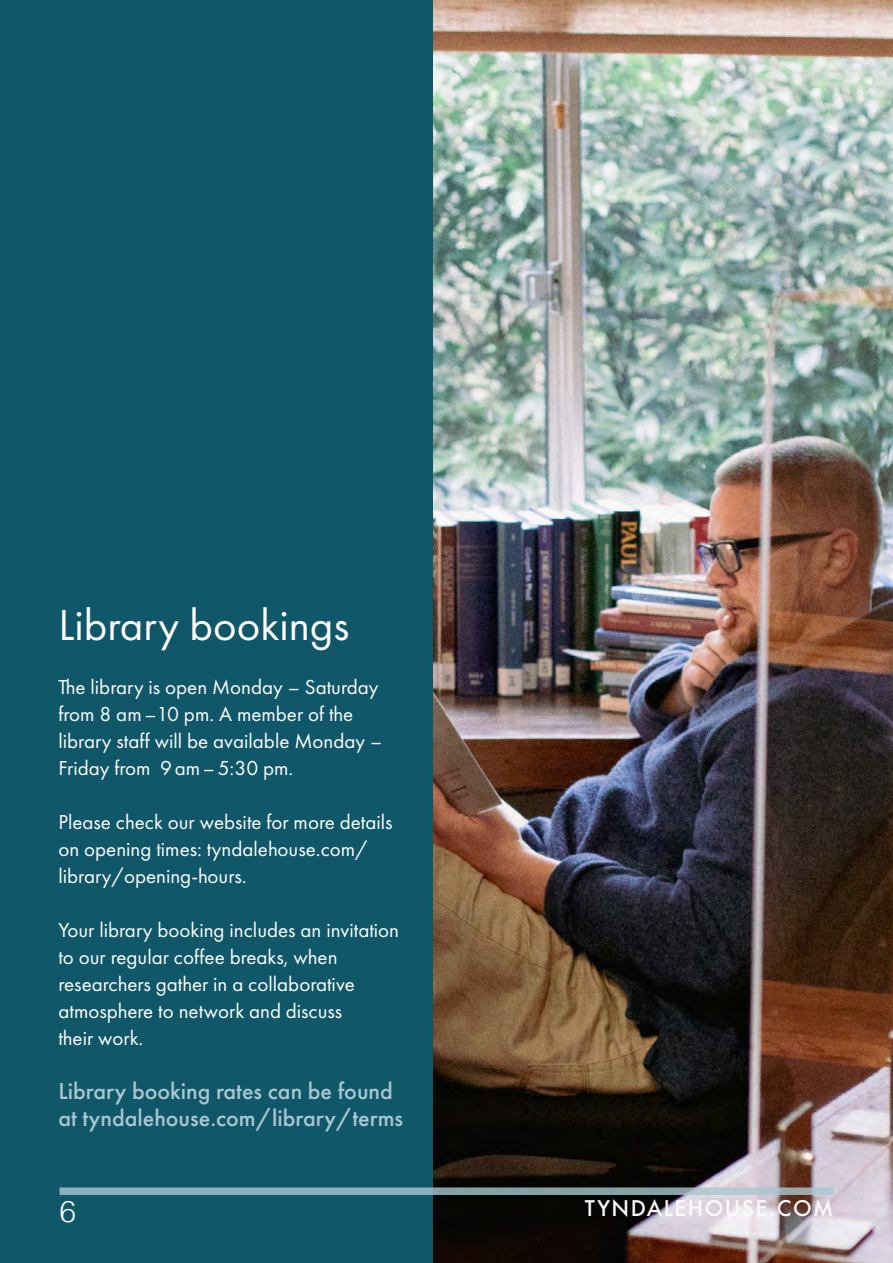
<style>
.page{position:relative;width:893px;height:1263px;background:#fff}
.page>*{position:absolute;margin:0;border:0;box-sizing:border-box;transform-origin:0 0}
.H1__Lato_Bold_34pt_B{font:45px "Futura PT";color:#fff}
.t1{font:300 30px "Helvetica";color:#fff}
.B1__Lato_Light_16pt{font:500 24px/27px "Futura PT";color:#aac7d1}
.B1__Lato_Light_16pt-2{font:21px/27px "Futura PT";color:#fff}
.t2{font:500 21px "Futura";letter-spacing:.07em;color:#fbfbfb}
</style>
<div class="page">
<div style="left:0;top:0;width:434px;height:1263px;background:#0f5769"></div>
<img style="left:434px;top:0;width:459px;height:1263px">
<svg style="left:60px;top:1187px;width:773px;height:8px;background:#8aa7b1"></svg>
<p class="H1__Lato_Bold_34pt_B" style="left:58px;top:598px;width:292px">Library bookings</p>
<p class="B1__Lato_Light_16pt-2" style="left:58px;top:673px;width:325px">The library is open Monday – Saturday from 8 am–10 pm. A member of the library staff will be available Monday –<br>Friday from 9am–5:30 pm.</p>
<p class="B1__Lato_Light_16pt-2" style="left:58px;top:808px;width:336px">Please check our website for more details on opening times: tyndalehouse.com/ library/opening-hours.</p>
<p class="B1__Lato_Light_16pt-2" style="left:58px;top:916px;width:342px">Your library booking includes an invitation to our regular coffee breaks, when researchers gather in a collaborative atmosphere to network and discuss</p>
<p class="B1__Lato_Light_16pt-2" style="left:58px;top:1024px;width:86px">their work.</p>
<p class="B1__Lato_Light_16pt" style="left:58px;top:1077px;width:346px">Library booking rates can be found at tyndalehouse.com/library/terms</p>
<h2 class="t1" style="left:60px;top:1186px;width:18px">6</h2>
<p class="t2" style="left:585px;top:1194px;width:250px">TYNDALEHOUSE.COM</p>
</div>
